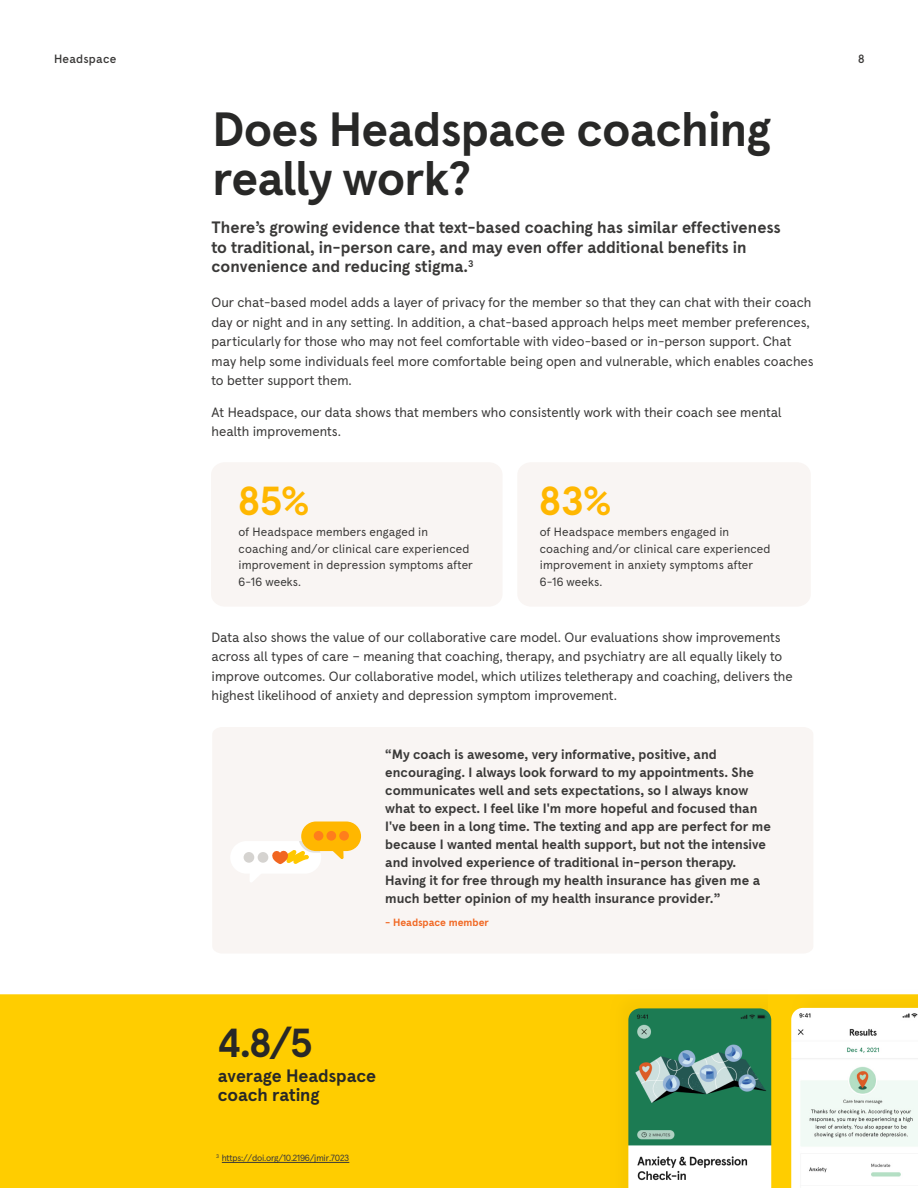
<style>
.page{position:relative;width:918px;height:1188px;background:#fff}
.page>*{position:absolute;margin:0;border:0;box-sizing:border-box;transform-origin:0 0}
.t1{font:700 48px/49.5px "Headspace Apercu";letter-spacing:-.02em;color:#282827}
.t2{font:700 40.5px "Headspace Apercu";color:#ffb700}
.t3{font:700 40.5px "Headspace Apercu";color:#282827}
.t4{font:700 17.85px/19.5px "Headspace Apercu";letter-spacing:-.01em;color:#282827}
.t5{font:700 16.5px/19.8px "Headspace Apercu";color:#3a3938}
.t6{font:13.5px/19.5px "Headspace Apercu";color:#3a3938}
.t7{font:700 13.5px/18px "Headspace Apercu";color:#3a3938}
.t8{font:12px/16.5px "Headspace Apercu";letter-spacing:.005em;color:#3a3938}
.t9{font:500 12px "Headspace Apercu";letter-spacing:.02em;color:#3a3938}
.t10{font:700 10.5px "Headspace Apercu";color:#f16722}
.t11{font:9px "Headspace Apercu";letter-spacing:-.025em;color:#3a3938}
</style>
<div class="page">
<div style="left:0;top:994px;width:792px;height:194px;background:#ffcd00"></div>
<div style="left:213px;top:727px;width:600px;height:226px;background:#f9f5f3"></div>
<div style="left:211px;top:463px;width:291px;height:143px;background:#f9f5f3"></div>
<div style="left:518px;top:463px;width:292px;height:143px;background:#f9f5f3"></div>
<hr style="left:222px;top:1162px;width:127px;height:1px;background:#3a3938">
<div style="left:610px;top:994px;width:158px;height:194px;background:#fcca00"></div>
<svg style="left:792px;top:994px;width:126px;height:14px;background:#faca07"></svg>
<div style="left:230px;top:841px;width:91px;height:33px;background:#fff;border-radius:16px"></div>
<div style="left:244px;top:852px;width:10px;height:11px;background:#d5d3d0;border-radius:50%"></div>
<div style="left:301px;top:822px;width:60px;height:29px;background:#ffb700;border-radius:15px"></div>
<svg style="left:328px;top:851px;width:16px;height:9px"></svg>
<div style="left:339px;top:831px;width:10px;height:10px;background:#ff7d1c;border-radius:50%"></div>
<div style="left:326px;top:831px;width:10px;height:10px;background:#ff7d1c;border-radius:50%"></div>
<div style="left:314px;top:831px;width:9px;height:10px;background:#ff7d1c;border-radius:50%"></div>
<svg style="left:249px;top:841px;width:71px;height:42px"></svg>
<img style="left:628px;top:1008px;width:143px;height:180px">
<img style="left:791px;top:1008px;width:127px;height:180px">
<p class="t9" style="left:54px;top:52px;width:64px">Headspace</p>
<p class="t9" style="left:858px;top:52px;width:8px">8</p>
<h1 class="t1" style="left:213px;top:104px;width:560px">Does Headspace coaching really work?</h1>
<p class="t5" style="left:212px;top:217px;width:571px">There’s growing evidence that text-based coaching has similar effectiveness to traditional, in-person care, and may even offer additional benefits in convenience and reducing stigma.<sup>3</sup></p>
<p class="t6" style="left:212px;top:292px;width:604px">Our chat-based model adds a layer of privacy for the member so that they can chat with their coach day or night and in any setting. In addition, a chat-based approach helps meet member preferences, particularly for those who may not feel comfortable with video-based or in-person support. Chat may help some individuals feel more comfortable being open and vulnerable, which enables coaches to better support them.</p>
<p class="t6" style="left:212px;top:402px;width:572px">At Headspace, our data shows that members who consistently work with their coach see mental health improvements.</p>
<h2 class="t2" style="left:238px;top:476px;width:72px">85%</h2>
<p class="t8" style="left:239px;top:524px;width:236px">of Headspace members engaged in coaching and/or clinical care experienced improvement in depression symptoms after<br>6-16 weeks.</p>
<h2 class="t2" style="left:539px;top:476px;width:73px">83%</h2>
<p class="t8" style="left:540px;top:524px;width:232px">of Headspace members engaged in coaching and/or clinical care experienced improvement in anxiety symptoms after<br>6-16 weeks.</p>
<p class="t6" style="left:212px;top:627px;width:583px">Data also shows the value of our collaborative care model. Our evaluations show improvements across all types of care – meaning that coaching, therapy, and psychiatry are all equally likely to improve outcomes. Our collaborative model, which utilizes teletherapy and coaching, delivers the highest likelihood of anxiety and depression symptom improvement.</p>
<p class="t7" style="left:385px;top:745px;width:387px">“My coach is awesome, very informative, positive, and encouraging. I always look forward to my appointments. She communicates well and sets expectations, so I always know what to expect. I feel like I'm more hopeful and focused than I've been in a long time. The texting and app are perfect for me because I wanted mental health support, but not the intensive and involved experience of traditional in-person therapy.<br>Having it for free through my health insurance has given me a much better opinion of my health insurance provider.”</p>
<p class="t10" style="left:385px;top:916px;width:105px">- Headspace member</p>
<h2 class="t3" style="left:218px;top:1018px;width:96px">4.8/5</h2>
<h3 class="t4" style="left:218px;top:1066px;width:160px">average Headspace coach rating</h3>
<p class="t11" style="left:216px;top:1152px;width:135px"><sup>3</sup> https://doi.org/10.2196/jmir.7023</p>
</div>
